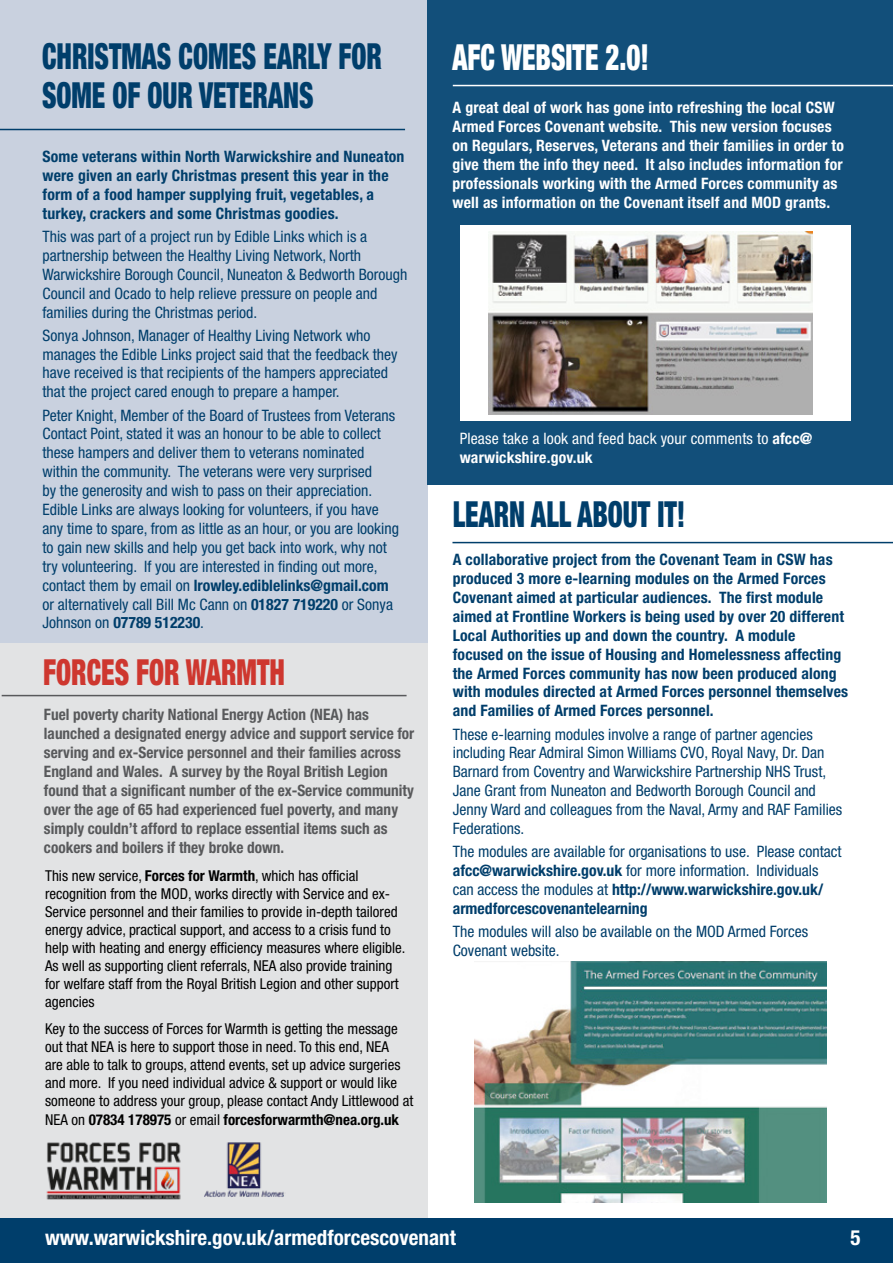
<style>
.page{position:relative;width:893px;height:1263px;background:#fff}
.page>*{position:absolute;margin:0;border:0;box-sizing:border-box;transform-origin:0 0}
.t1{font:900 condensed 36px/39px "Helvetica Neue LT Std";color:#003e6b;scale:.75 1}
.t2{font:900 condensed 36px "Helvetica Neue LT Std";color:#ce372f;scale:.75 1}
.t3{font:900 condensed 36px "Helvetica Neue LT Std";color:#fff;scale:.75 1}
.t4{font:700 condensed 21px "Helvetica Neue LT Std";color:#fff}
.t5{font:condensed 15.75px/18.9px "Helvetica Neue";color:#003e6b}
.t6{font:700 condensed 15.75px/18.9px "Helvetica Neue LT Std";letter-spacing:.01em;color:#003e6b}
.t7{font:700 condensed 15.75px/18.9px "Helvetica Neue LT Std";color:#58595b}
.t8{font:700 condensed 15.75px/18.9px "Helvetica Neue LT Std";letter-spacing:.01em;color:#fff}
.t9{font:condensed 15.75px/18.9px "Helvetica Neue LT Std";letter-spacing:.01em;color:#fff}
.t10{font:condensed 15px/18px "Helvetica Neue LT Std";color:#000}
.s1{font-weight:700}
</style>
<div class="page">
<div style="left:0;top:0;width:428px;height:643px;background:#c9d1df"></div>
<div style="left:0;top:643px;width:428px;height:577px;background:#e2e3e4"></div>
<div style="left:428px;top:0;width:465px;height:485px;background:#124f7a"></div>
<div style="left:0;top:1218px;width:893px;height:45px;background:#003e6b"></div>
<hr style="left:453px;top:85px;width:440px;height:1px;background:#fff">
<div style="left:460px;top:225px;width:390px;height:196px;background:#fff"></div>
<img style="left:488px;top:231px;width:324px;height:184px">
<hr style="left:2px;top:695px;width:405px;height:1px;background:#58595b">
<img style="left:204px;top:1142px;width:80px;height:55px">
<img style="left:46px;top:1142px;width:135px;height:58px">
<img style="left:474px;top:961px;width:353px;height:241px">
<hr style="left:0;top:129px;width:405px;height:1px;background:#003e6b">
<hr style="left:452px;top:542px;width:441px;height:1px;background:#003e6b">
<h1 class="t1" style="left:42px;top:36px;width:455px">CHRISTMAS COMES EARLY FOR<br>SOME OF OUR VETERANS</h1>
<p class="t6" style="left:43px;top:147px;width:363px">Some veterans within North Warwickshire and Nuneaton were given an early Christmas present this year in the form of a food hamper supplying fruit, vegetables, a turkey, crackers and some Christmas goodies.</p>
<p class="t5" style="left:43px;top:227px;width:366px">This was part of a project run by Edible Links which is a partnership between the Healthy Living Network, North Warwickshire Borough Council, Nuneaton &amp; Bedworth Borough Council and Ocado to help relieve pressure on people and families during the Christmas period.</p>
<p class="t5" style="left:43px;top:326px;width:356px">Sonya Johnson, Manager of Healthy Living Network who manages the Edible Links project said that the feedback they have received is that recipients of the hampers appreciated that the project cared enough to prepare a hamper.</p>
<p class="t5" style="left:43px;top:405px;width:358px">Peter Knight, Member of the Board of Trustees from Veterans Contact Point, stated it was an honour to be able to collect these hampers and deliver them to veterans nominated within the community. The veterans were very surprised<br>by the generosity and wish to pass on their appreciation.<br>Edible Links are always looking for volunteers, if you have any time to spare, from as little as an hour, or you are looking to gain new skills and help you get back into work, why not try volunteering. If you are interested in finding out more, contact them by email on <span class="s1">lrowley.ediblelinks@gmail.com </span>or alternatively call Bill Mc Cann on <span class="s1">01827 719220</span> or Sonya Johnson on <span class="s1">07789 512230</span>.</p>
<h1 class="t2" style="left:43px;top:650px;width:324px">FORCES FOR WARMTH</h1>
<p class="t7" style="left:44px;top:705px;width:372px">Fuel poverty charity National Energy Action (NEA) has launched a designated energy advice and support service for serving and ex-Service personnel and their families across England and Wales. A survey by the Royal British Legion found that a significant number of the ex-Service community over the age of 65 had experienced fuel poverty, and many simply couldn’t afford to replace essential items such as cookers and boilers if they broke down.</p>
<p class="t10" style="left:45px;top:867px;width:362px">This new service, <span class="s1">Forces for Warmth</span>, which has official recognition from the MOD, works directly with Service and ex-Service personnel and their families to provide in-depth tailored energy advice, practical support, and access to a crisis fund to help with heating and energy efficiency measures where eligible.<br>As well as supporting client referrals, NEA also provide training for welfare staff from the Royal British Legion and other support agencies</p>
<p class="t10" style="left:45px;top:1019px;width:370px">Key to the success of Forces for Warmth is getting the message out that NEA is here to support those in need. To this end, NEA<br>are able to talk to groups, attend events, set up advice surgeries and more. If you need individual advice &amp; support or would like someone to address your group, please contact Andy Littlewood at NEA on <span class="s1">07834 178975</span> or email <span class="s1">forcesforwarmth@nea.org.uk</span></p>
<h1 class="t3" style="left:452px;top:35px;width:264px">AFC WEBSITE 2.0!</h1>
<p class="t8" style="left:452px;top:98px;width:393px">A great deal of work has gone into refreshing the local CSW Armed Forces Covenant website. This new version focuses on Regulars, Reserves, Veterans and their families in order to give them the info they need. It also includes information for professionals working with the Armed Forces community as well as information on the Covenant itself and MOD grants.</p>
<p class="t9" style="left:460px;top:429px;width:354px">Please take a look and feed back your comments to <span class="s1">afcc@ warwickshire.gov.uk</span></p>
<h1 class="t1" style="left:453px;top:494px;width:312px">LEARN ALL ABOUT IT!</h1>
<p class="t6" style="left:453px;top:550px;width:397px">A collaborative project from the Covenant Team in CSW has produced 3 more e-learning modules on the Armed Forces Covenant aimed at particular audiences. The first module aimed at Frontline Workers is being used by over 20 different Local Authorities up and down the country. A module focused on the issue of Housing and Homelessness affecting the Armed Forces community has now been produced along with modules directed at Armed Forces personnel themselves and Families of Armed Forces personnel.</p>
<p class="t5" style="left:453px;top:724px;width:391px">These e-learning modules involve a range of partner agencies including Rear Admiral Simon Williams CVO, Royal Navy, Dr. Dan Barnard from Coventry and Warwickshire Partnership NHS Trust, Jane Grant from Nuneaton and Bedworth Borough Council and Jenny Ward and colleagues from the Naval, Army and RAF Families Federations.</p>
<p class="t5" style="left:453px;top:842px;width:390px">The modules are available for organisations to use. Please contact <span class="s1">afcc@warwickshire.gov.uk</span> for more information. Individuals can access the modules at <span class="s1">http://www.warwickshire.gov.uk/ armedforcescovenantelearning</span></p>
<p class="t5" style="left:453px;top:922px;width:357px">The modules will also be available on the MOD Armed Forces<br>Covenant website.</p>
<h2 class="t4" style="left:45px;top:1224px;width:412px">www.warwickshire.gov.uk/armedforcescovenant</h2>
<h2 class="t4" style="left:851px;top:1224px;width:12px">5</h2>
</div>
